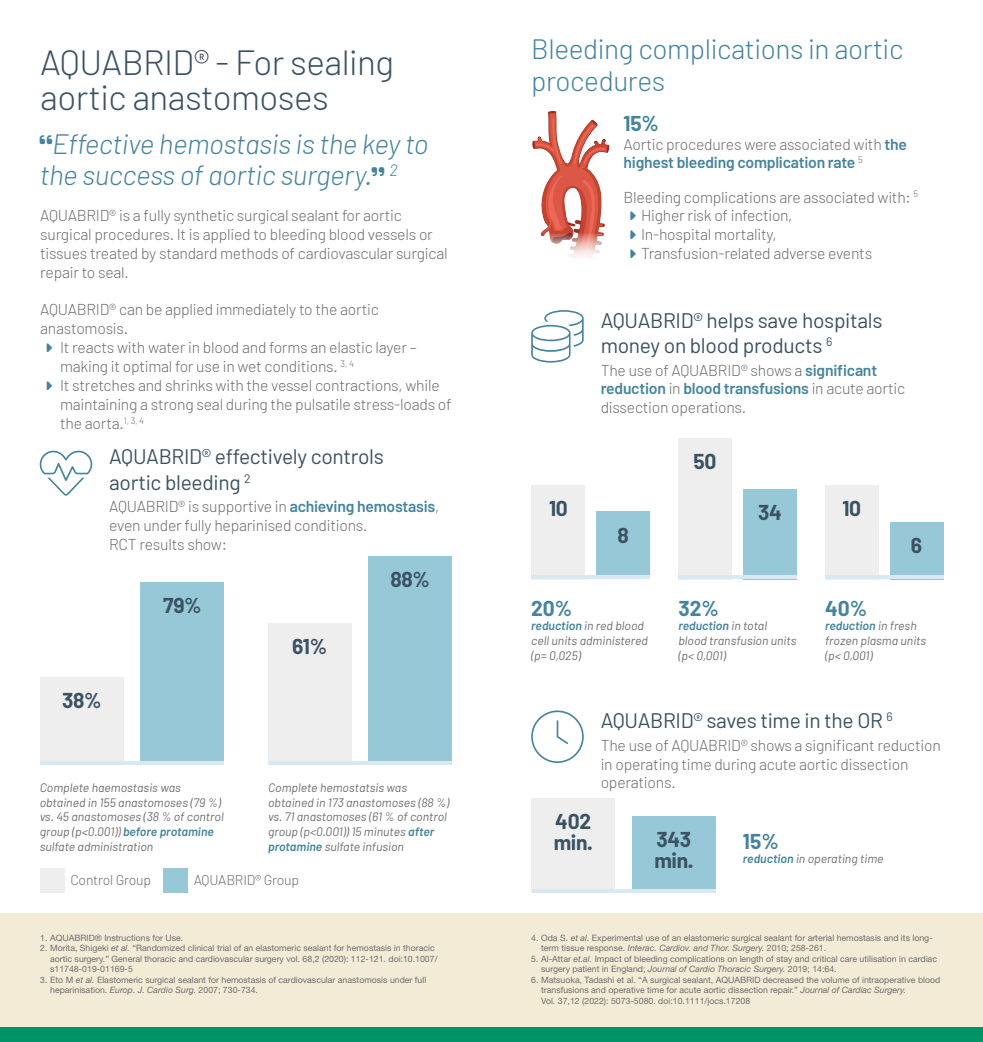
<style>
.page{position:relative;width:983px;height:1042px;background:#fff}
.page>*{position:absolute;margin:0;border:0;box-sizing:border-box;transform-origin:0 0}
.Heading{font:300 35px/35px "Barlow";letter-spacing:-.015em;color:#3b5262}
.SubHeading{font:italic 300 28px/31.5px "Barlow";letter-spacing:-.015em;color:#45849c}
.SubHeading-2{font:300 28px/31.5px "Barlow";letter-spacing:-.015em;color:#45849c}
.Icon_Heading{font:21px/25.2px "Barlow";letter-spacing:-.015em;color:#3b5262}
.Graph_Number{font:700 21px "Barlow";letter-spacing:-.015em;color:#3b5262}
.References{font:700 21px "Barlow";color:#45849c}
.Graph_Number-2{font:700 21px "Barlow";color:#45849c}
.Body_-_A4{font:300 15.75px/18.9px "Barlow";letter-spacing:-.015em;color:#6c6d70}
.Body_-_A4-2{font:300 14px "Barlow";letter-spacing:-.015em;color:#6c6d70}
.References-2{font:italic 12.25px/14.7px "Barlow";color:#6c6d70}
.References-3{font:8.75px/10.5px "Helvetica Neue LT Pro";color:#6c6d70}
.s1{font-weight:600;color:#45849c}
.s2{font-style:italic}
</style>
<div class="page">
<div style="left:0;top:913px;width:982px;height:114px;background:#f3ebd6"></div>
<div style="left:40px;top:677px;width:83px;height:87px;background:#eeeeef"></div>
<div style="left:141px;top:582px;width:83px;height:182px;background:#96c8d7"></div>
<svg style="left:40px;top:760px;width:184px;height:4px"></svg>
<div style="left:268px;top:623px;width:83px;height:141px;background:#eeeeef"></div>
<div style="left:368px;top:556px;width:83px;height:208px;background:#96c8d7"></div>
<svg style="left:268px;top:760px;width:183px;height:4px"></svg>
<div style="left:531px;top:798px;width:83px;height:95px;background:#eeeeef"></div>
<div style="left:632px;top:816px;width:83px;height:77px;background:#96c8d7"></div>
<hr style="left:531px;top:889px;width:184px;height:4px;background:#d7eaf4">
<div style="left:531px;top:485px;width:54px;height:94px;background:#eeeeef"></div>
<div style="left:596px;top:511px;width:53px;height:68px;background:#96c8d7"></div>
<hr style="left:531px;top:575px;width:118px;height:4px;background:#d7eaf4">
<div style="left:678px;top:438px;width:53px;height:141px;background:#eeeeef"></div>
<div style="left:743px;top:489px;width:53px;height:90px;background:#96c8d7"></div>
<hr style="left:678px;top:575px;width:118px;height:4px;background:#d7eaf4">
<div style="left:824px;top:485px;width:54px;height:94px;background:#eeeeef"></div>
<div style="left:889px;top:522px;width:54px;height:57px;background:#96c8d7"></div>
<hr style="left:824px;top:575px;width:119px;height:4px;background:#d7eaf4">
<div style="left:40px;top:868px;width:24px;height:25px;background:#eeeeef"></div>
<div style="left:163px;top:868px;width:25px;height:25px;background:#96c8d7"></div>
<svg style="left:532px;top:111px;width:78px;height:146px"></svg>
<div style="left:0;top:1027px;width:982px;height:15px;background:#009366"></div>
<p class="Heading" style="left:40px;top:44px;width:355px">AQUABRID® - For sealing aortic anastomoses</p>
<p class="SubHeading" style="left:40px;top:127px;width:390px;text-indent:12px">Effective hemostasis is the key to the success of aortic surgery. <sup>2</sup></p>
<p class="Body_-_A4" style="left:40px;top:205px;width:409px">AQUABRID® is a fully synthetic surgical sealant for aortic surgical procedures. It is applied to bleeding blood vessels or tissues treated by standard methods of cardiovascular surgical repair to seal.</p>
<p class="Body_-_A4" style="left:40px;top:300px;width:340px">AQUABRID® can be applied immediately to the aortic anastomosis.</p>
<p class="Body_-_A4" style="left:60px;top:338px;width:358px">It reacts with water in blood and forms an elastic layer – making it optimal for use in wet conditions. <sup>3,</sup> <sup>4</sup></p>
<p class="Body_-_A4" style="left:60px;top:375px;width:393px">It stretches and shrinks with the vessel contractions, while maintaining a strong seal during the pulsatile stress-loads of the aorta.<sup>1,</sup> <sup>3,</sup> <sup>4</sup></p>
<p class="Icon_Heading" style="left:109px;top:444px;width:276px">AQUABRID® effectively controls aortic bleeding <sup>2</sup></p>
<p class="Body_-_A4" style="left:109px;top:496px;width:331px">AQUABRID® is supportive in <span class="s1">achieving hemostasis</span>, even under fully heparinised conditions.<br>RCT results show:</p>
<p class="Graph_Number" style="left:62px;top:687px;width:41px">38%</p>
<p class="Graph_Number" style="left:163px;top:592px;width:40px">79%</p>
<p class="References-2" style="left:40px;top:780px;width:185px">Complete haemostasis was obtained in 155 anastomoses (79 %) vs. 45 anastomoses (38 % of control group (p&lt;0.001)) <span class="s1">before protamine </span>sulfate administration</p>
<p class="Graph_Number" style="left:292px;top:633px;width:36px">61%</p>
<p class="Graph_Number" style="left:390px;top:566px;width:41px">88%</p>
<p class="References-2" style="left:268px;top:780px;width:183px">Complete hemostatsis was obtained in 173 anastomoses (88 %) vs. 71 anastomoses (61 % of control group (p&lt;0.001)) 15 minutes <span class="s1">after protamine</span> sulfate infusion</p>
<p class="Body_-_A4-2" style="left:70px;top:871px;width:82px">Control Group</p>
<p class="Body_-_A4-2" style="left:194px;top:871px;width:107px">AQUABRID® Group</p>
<p class="References-3" style="left:40px;top:932px;width:144px">1. AQUABRID® Instructions for Use.</p>
<p class="References-3" style="left:50px;top:942px;width:389px;text-indent:-10px">2. Morita, Shigeki <span class="s2">et al.</span> “Randomized clinical trial of an elastomeric sealant for hemostasis in thoracic aortic surgery.” General thoracic and cardiovascular surgery vol. 68,2 (2020): 112-121. doi:10.1007/ s11748-019-01169-5</p>
<p class="References-3" style="left:50px;top:974px;width:377px;text-indent:-10px">3. Eto M <span class="s2">et al.</span> Elastomeric surgical sealant for hemostasis of cardiovascular anastomosis under full heparinisation. <span class="s2">Europ. J. Cardio Surg.</span> 2007; 730-734.</p>
<p class="SubHeading-2" style="left:531px;top:33px;width:373px">Bleeding complications in aortic procedures</p>
<p class="Graph_Number-2" style="left:623px;top:110px;width:37px">15%</p>
<p class="Body_-_A4" style="left:623px;top:134px;width:285px">Aortic procedures were associated with <span class="s1">the highest bleeding complication rate</span> <sup>5</sup></p>
<p class="Body_-_A4" style="left:623px;top:187px;width:296px">Bleeding complications are associated with: <sup>5</sup></p>
<p class="Body_-_A4" style="left:641px;top:206px;width:153px">Higher risk of infection,</p>
<p class="Body_-_A4" style="left:641px;top:225px;width:137px">In-hospital mortality,</p>
<p class="Body_-_A4" style="left:641px;top:244px;width:232px">Transfusion-related adverse events</p>
<p class="Icon_Heading" style="left:600px;top:307px;width:283px">AQUABRID® helps save hospitals money on blood products <sup>6</sup></p>
<p class="Body_-_A4" style="left:600px;top:360px;width:306px">The use of AQUABRID® shows a <span class="s1">significant reduction</span> in <span class="s1">blood transfusions</span> in acute aortic dissection operations.</p>
<p class="Graph_Number" style="left:549px;top:495px;width:20px">10</p>
<p class="Graph_Number" style="left:617px;top:522px;width:13px">8</p>
<p class="References" style="left:531px;top:595px;width:43px">20%</p>
<p class="References-2" style="left:531px;top:618px;width:118px"><span class="s1">reduction</span> in red blood cell units administered</p>
<p class="References-2" style="left:531px;top:647px;width:51px">(p= 0,025)</p>
<p class="Graph_Number" style="left:693px;top:448px;width:24px">50</p>
<p class="Graph_Number" style="left:757px;top:499px;width:25px">34</p>
<p class="References" style="left:678px;top:595px;width:42px">32%</p>
<p class="References-2" style="left:678px;top:618px;width:120px"><span class="s1">reduction</span> in total blood transfusion units (p&lt; 0,001)</p>
<p class="Graph_Number" style="left:842px;top:495px;width:20px">10</p>
<p class="Graph_Number" style="left:910px;top:532px;width:13px">6</p>
<p class="References" style="left:824px;top:595px;width:43px">40%</p>
<p class="References-2" style="left:824px;top:618px;width:103px"><span class="s1">reduction</span> in fresh frozen plasma units (p&lt; 0,001)</p>
<p class="Icon_Heading" style="left:600px;top:708px;width:293px">AQUABRID® saves time in the OR <sup>6</sup></p>
<p class="Body_-_A4" style="left:600px;top:735px;width:341px">The use of AQUABRID® shows a significant reduction in operating time during acute aortic dissection operations.</p>
<p class="Graph_Number" style="left:555px;top:809px;width:37px">402</p>
<p class="Graph_Number" style="left:553px;top:830px;width:40px">min.</p>
<p class="Graph_Number" style="left:656px;top:826px;width:36px">343</p>
<p class="Graph_Number" style="left:654px;top:847px;width:40px">min.</p>
<p class="References" style="left:742px;top:828px;width:37px">15%</p>
<p class="References-2" style="left:742px;top:851px;width:142px"><span class="s1">reduction</span> in operating time</p>
<p class="References-3" style="left:541px;top:932px;width:393px;text-indent:-10px">4. Oda S. <span class="s2">et al.</span> Experimental use of an elastomeric surgical sealant for arterial hemostasis and its long&shy;term tissue response. <span class="s2">Interac. Cardiov. and Thor. Surgery.</span> 2010; 258-261.</p>
<p class="References-3" style="left:541px;top:953px;width:397px;text-indent:-10px">5. Al-Attar <span class="s2">et.al.</span> Impact of bleeding complications on length of stay and critical care utilisation in cardiac surgery patient in England; <span class="s2">Journal of Cardio Thoracic Surgery.</span> 2019; 14:64.</p>
<p class="References-3" style="left:541px;top:974px;width:400px;text-indent:-10px">6. Matsuoka, Tadashi et al. “A surgical sealant, AQUABRID decreased the volume of intraoperative blood transfusions and operative time for acute aortic dissection repair.” <span class="s2">Journal of Cardiac Surgery.</span></p>
<p class="References-3" style="left:541px;top:995px;width:210px">Vol. 37,12 (2022): 5073-5080. doi:10.1111/jocs.17208</p>
</div>
